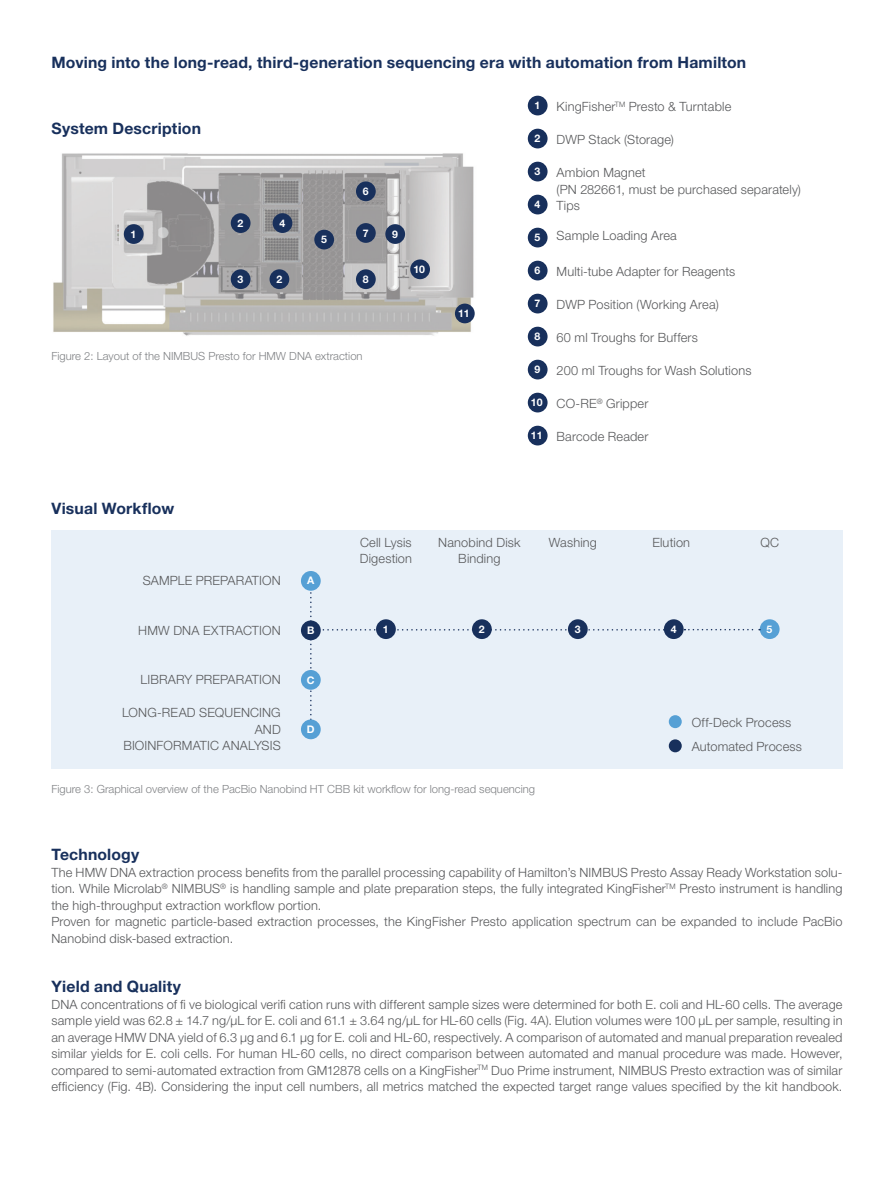
<style>
.page{position:relative;width:894px;height:1189px;background:#fff}
.page>*{position:absolute;margin:0;border:0;box-sizing:border-box;transform-origin:0 0}
.Body{font:700 15.75px "Helvetica Neue LT Pro";letter-spacing:.01em;color:#18305c}
.Headline_2{font:700 15.75px "Helvetica Neue LT Pro";letter-spacing:.015em;color:#18305c}
.Body-2{font:300 12.75px/16.5px "Helvetica Neue LT Pro";letter-spacing:.01em;color:#57585a;text-align:justify}
.Body_Caps{font:300 12.75px "Helvetica Neue LT Pro";letter-spacing:.01em;color:#57585a}
.t1{font:300 11.25px "Helvetica Neue LT Pro";color:#808285}
.t2{font:700 10.5px "Helvetica Neue LT Pro";color:#fff}
</style>
<div class="page">
<div style="left:528px;top:96px;width:19px;height:19px;background:#18305c;border-radius:50%"></div>
<div style="left:528px;top:129px;width:19px;height:19px;background:#18305c;border-radius:50%"></div>
<div style="left:528px;top:162px;width:19px;height:19px;background:#18305c;border-radius:50%"></div>
<div style="left:528px;top:195px;width:19px;height:19px;background:#18305c;border-radius:50%"></div>
<div style="left:528px;top:228px;width:19px;height:19px;background:#18305c;border-radius:50%"></div>
<div style="left:528px;top:261px;width:19px;height:19px;background:#18305c;border-radius:50%"></div>
<div style="left:528px;top:294px;width:19px;height:19px;background:#18305c;border-radius:50%"></div>
<div style="left:528px;top:327px;width:19px;height:19px;background:#18305c;border-radius:50%"></div>
<div style="left:528px;top:360px;width:19px;height:19px;background:#18305c;border-radius:50%"></div>
<div style="left:528px;top:393px;width:19px;height:19px;background:#18305c;border-radius:50%"></div>
<div style="left:528px;top:426px;width:19px;height:19px;background:#18305c;border-radius:50%"></div>
<img style="left:53px;top:153px;width:422px;height:183px">
<div style="left:124px;top:224px;width:20px;height:20px;background:#18305c;border-radius:50%"></div>
<div style="left:231px;top:213px;width:19px;height:20px;background:#18305c;border-radius:50%"></div>
<div style="left:231px;top:269px;width:19px;height:20px;background:#18305c;border-radius:50%"></div>
<div style="left:273px;top:213px;width:19px;height:20px;background:#18305c;border-radius:50%"></div>
<div style="left:356px;top:223px;width:20px;height:20px;background:#18305c;border-radius:50%"></div>
<div style="left:356px;top:269px;width:20px;height:20px;background:#18305c;border-radius:50%"></div>
<div style="left:385px;top:224px;width:20px;height:20px;background:#18305c;border-radius:50%"></div>
<div style="left:410px;top:259px;width:20px;height:20px;background:#18305c;border-radius:50%"></div>
<div style="left:314px;top:230px;width:20px;height:19px;background:#18305c;border-radius:50%"></div>
<div style="left:356px;top:181px;width:20px;height:20px;background:#18305c;border-radius:50%"></div>
<div style="left:455px;top:304px;width:20px;height:19px;background:#18305c;border-radius:50%"></div>
<div style="left:51px;top:530px;width:791px;height:238px;background:#e8f0f8"></div>
<div style="left:301px;top:571px;width:20px;height:20px;background:#56a0d5;border-radius:50%"></div>
<div style="left:301px;top:620px;width:20px;height:20px;background:#18305c;border-radius:50%"></div>
<div style="left:301px;top:670px;width:20px;height:20px;background:#56a0d5;border-radius:50%"></div>
<div style="left:301px;top:719px;width:20px;height:20px;background:#56a0d5;border-radius:50%"></div>
<div style="left:669px;top:715px;width:13px;height:13px;background:#56a0d5;border-radius:50%"></div>
<div style="left:669px;top:739px;width:13px;height:13px;background:#18305c;border-radius:50%"></div>
<svg style="left:310px;top:583px;width:361px;height:142px"></svg>
<div style="left:376px;top:619px;width:20px;height:20px;background:#18305c;border-radius:50%"></div>
<div style="left:472px;top:619px;width:20px;height:20px;background:#18305c;border-radius:50%"></div>
<div style="left:568px;top:619px;width:20px;height:20px;background:#18305c;border-radius:50%"></div>
<div style="left:664px;top:619px;width:19px;height:20px;background:#18305c;border-radius:50%"></div>
<div style="left:760px;top:619px;width:19px;height:20px;background:#56a0d5;border-radius:50%"></div>
<svg style="left:684px;top:629px;width:96px;height:2px"></svg>
<div style="left:269px;top:269px;width:20px;height:20px;background:#18305c;border-radius:50%"></div>
<p class="Body" style="left:51px;top:52px;width:696px">Moving into the long-read, third-generation sequencing era with automation from Hamilton</p>
<p class="Body" style="left:51px;top:118px;width:151px">System Description</p>
<p class="t2" style="left:131px;top:227px;width:7px">1</p>
<p class="t2" style="left:238px;top:216px;width:7px">2</p>
<p class="t2" style="left:238px;top:272px;width:7px">3</p>
<p class="t2" style="left:279px;top:216px;width:7px">4</p>
<p class="t2" style="left:276px;top:272px;width:7px">2</p>
<p class="t2" style="left:321px;top:233px;width:7px">5</p>
<p class="t2" style="left:363px;top:185px;width:7px">6</p>
<p class="t2" style="left:363px;top:226px;width:7px">7</p>
<p class="t2" style="left:363px;top:272px;width:7px">8</p>
<p class="t2" style="left:392px;top:227px;width:7px">9</p>
<p class="t2" style="left:413px;top:263px;width:13px">10</p>
<p class="t1" style="left:51px;top:349px;width:313px">Figure 2: Layout of the NIMBUS Presto for HMW DNA extraction</p>
<p class="t2" style="left:458px;top:307px;width:13px">11</p>
<p class="t2" style="left:535px;top:99px;width:7px">1</p>
<p class="t2" style="left:535px;top:132px;width:7px">2</p>
<p class="t2" style="left:535px;top:165px;width:7px">3</p>
<p class="t2" style="left:535px;top:198px;width:7px">4</p>
<p class="t2" style="left:535px;top:231px;width:7px">5</p>
<p class="t2" style="left:535px;top:264px;width:7px">6</p>
<p class="t2" style="left:535px;top:297px;width:7px">7</p>
<p class="t2" style="left:535px;top:330px;width:7px">8</p>
<p class="t2" style="left:535px;top:363px;width:7px">9</p>
<p class="t2" style="left:531px;top:396px;width:13px">10</p>
<p class="Body-2" style="left:556px;top:98px;width:176px">KingFisher<sup>TM</sup> Presto &amp; Turntable</p>
<p class="Body-2" style="left:556px;top:131px;width:119px">DWP Stack (Storage)</p>
<p class="Body-2" style="left:556px;top:164px;width:90px">Ambion Magnet</p>
<p class="Body-2" style="left:556px;top:181px;width:246px">(PN 282661, must be purchased separately)</p>
<p class="Body-2" style="left:556px;top:197px;width:25px">Tips</p>
<p class="Body-2" style="left:556px;top:227px;width:122px">Sample Loading Area</p>
<p class="Body-2" style="left:556px;top:263px;width:180px">Multi-tube Adapter for Reagents</p>
<p class="Body-2" style="left:556px;top:296px;width:164px">DWP Position (Working Area)</p>
<p class="Body-2" style="left:556px;top:329px;width:143px">60 ml Troughs for Buffers</p>
<p class="Body-2" style="left:556px;top:362px;width:196px">200 ml Troughs for Wash Solutions</p>
<p class="Body-2" style="left:556px;top:395px;width:93px">CO-RE<sup>®</sup> Gripper</p>
<p class="t2" style="left:531px;top:429px;width:13px">11</p>
<p class="Body-2" style="left:556px;top:428px;width:93px">Barcode Reader</p>
<p class="Headline_2" style="left:51px;top:498px;width:124px">Visual Workflow</p>
<p class="Body_Caps" style="left:143px;top:573px;width:140px">SAMPLE PREPARATION</p>
<p class="t2" style="left:307px;top:574px;width:9px">A</p>
<p class="Body-2" style="left:360px;top:533px;width:53px">Cell Lysis</p>
<p class="Body-2" style="left:360px;top:550px;width:54px">Digestion</p>
<p class="Body-2" style="left:438px;top:533px;width:84px">Nanobind Disk</p>
<p class="Body-2" style="left:760px;top:533px;width:20px">QC</p>
<p class="Body-2" style="left:458px;top:550px;width:44px">Binding</p>
<p class="Body-2" style="left:549px;top:533px;width:50px">Washing</p>
<p class="Body-2" style="left:652px;top:533px;width:39px">Elution</p>
<p class="Body_Caps" style="left:138px;top:622px;width:144px">HMW DNA EXTRACTION</p>
<p class="Body_Caps" style="left:140px;top:672px;width:142px">LIBRARY PREPARATION</p>
<p class="Body_Caps" style="left:122px;top:705px;width:160px">LONG-READ SEQUENCING</p>
<p class="Body_Caps" style="left:255px;top:721px;width:28px">AND</p>
<p class="Body_Caps" style="left:123px;top:738px;width:159px">BIOINFORMATIC ANALYSIS</p>
<p class="t2" style="left:307px;top:624px;width:9px">B</p>
<p class="t2" style="left:307px;top:673px;width:9px">C</p>
<p class="t2" style="left:307px;top:723px;width:9px">D</p>
<p class="t2" style="left:383px;top:622px;width:7px">1</p>
<p class="t2" style="left:479px;top:622px;width:7px">2</p>
<p class="t2" style="left:575px;top:622px;width:7px">3</p>
<p class="t2" style="left:671px;top:622px;width:7px">4</p>
<p class="t2" style="left:766px;top:622px;width:7px">5</p>
<p class="Body-2" style="left:692px;top:714px;width:101px">Off-Deck Process</p>
<p class="Body-2" style="left:692px;top:738px;width:112px">Automated Process</p>
<p class="t1" style="left:51px;top:782px;width:485px">Figure 3: Graphical overview of the PacBio Nanobind HT CBB kit workflow for long-read sequencing</p>
<p class="Body" style="left:51px;top:844px;width:89px">Technology</p>
<p class="Body-2" style="left:51px;top:863px;width:792px">The HMW DNA extraction process benefits from the parallel processing capability of Hamilton’s NIMBUS Presto Assay Ready Workstation solu&shy;tion. While Microlab<sup>®</sup> NIMBUS<sup>®</sup> is handling sample and plate preparation steps, the fully integrated KingFisher<sup>TM</sup> Presto instrument is handling the high-throughput extraction workflow portion.</p>
<p class="Body-2" style="left:51px;top:913px;width:792px">Proven for magnetic particle-based extraction processes, the KingFisher Presto application spectrum can be expanded to include PacBio<br>Nanobind disk-based extraction.</p>
<p class="Body" style="left:51px;top:976px;width:131px">Yield and Quality</p>
<p class="Body-2" style="left:51px;top:995px;width:792px">DNA concentrations of fi ve biological verifi cation runs with different sample sizes were determined for both E. coli and HL-60 cells. The average sample yield was 62.8 ± 14.7 ng/μL for E. coli and 61.1 ± 3.64 ng/μL for HL-60 cells (Fig. 4A). Elution volumes were 100 μL per sample, resulting in an average HMW DNA yield of 6.3 μg and 6.1 μg for E. coli and HL-60, respectively. A comparison of automated and manual preparation revealed similar yields for E. coli cells. For human HL-60 cells, no direct comparison between automated and manual procedure was made. However, compared to semi-automated extraction from GM12878 cells on a KingFisher<sup>TM</sup> Duo Prime instrument, NIMBUS Presto extraction was of similar efficiency (Fig. 4B). Considering the input cell numbers, all metrics matched the expected target range values specified by the kit handbook.</p>
</div>
